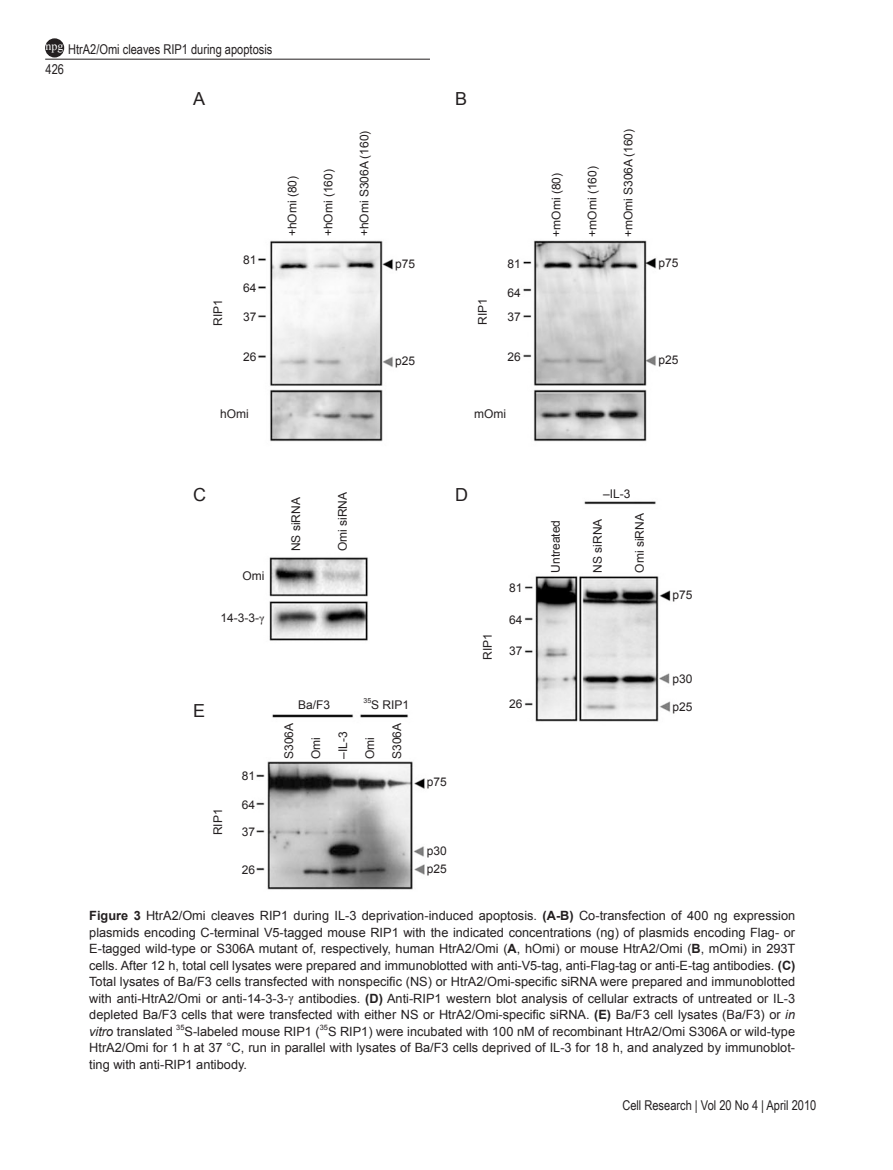
<style>
.page{position:relative;width:893px;height:1170px;background:#fff}
.page>*{position:absolute;margin:0;border:0;box-sizing:border-box;transform-origin:0 0}
.t1{font:18px "Arial";color:#231f20}
.t2{font:13.5px "Arial Narrow";color:#231f20}
.t3{font:12.75px/16.5px "Arial";color:#231f20;text-align:justify}
.t4{font:12.75px "Arial MT2";color:#231f20}
.t5{font:12px/24px "Arial";color:#231f20}
.t6{font:12px "Times New Roman PSMT2";color:#fff}
.t7{font:7.5px "Arial";color:#231f20}
.t8{font:7.05px "Arial";color:#231f20}
.s1{font-family:"Times New Roman"}
.s2{font-weight:700}
.s3{font-family:"Arial";font-weight:700}
.s4{font-family:"Arial"}
.s5{font-family:"Arial";font-style:italic}
.s6{font-style:italic}
</style>
<div class="page">
<hr style="left:45px;top:59px;width:385px;height:1px;background:#231f20">
<div style="left:46px;top:39px;width:17px;height:18px;background:#231f20;border-radius:50%"></div>
<div style="left:45px;top:38px;width:19px;height:19px;border:2px solid #231f20;border-radius:50%"></div>
<img style="left:256px;top:240px;width:415px;height:650px">
<p class="t2" style="left:68px;top:39px;width:206px">HtrA2/Omi cleaves RIP1 during apoptosis</p>
<p class="t6" style="left:46px;top:38px;width:19px">npg</p>
<p class="t2" style="left:46px;top:59px;width:20px">426</p>
<h1 class="t1" style="left:193px;top:87px;width:14px">A</h1>
<p class="t5" style="left:206px;top:326px;width:28px;rotate:-90deg">RIP1</p>
<p class="t5" style="left:243px;top:248px;width:15px">81</p>
<p class="t5" style="left:243px;top:276px;width:15px">64</p>
<p class="t5" style="left:243px;top:305px;width:15px">37</p>
<p class="t5" style="left:243px;top:345px;width:15px">26</p>
<p class="t5" style="left:280px;top:236px;width:62px;rotate:-90deg">+hOmi (80)</p>
<p class="t5" style="left:316px;top:236px;width:69px;rotate:-90deg">+hOmi (160)</p>
<p class="t5" style="left:352px;top:236px;width:107px;rotate:-90deg">+hOmi S306A (160)</p>
<p class="t5" style="left:395px;top:252px;width:22px">p75</p>
<p class="t5" style="left:395px;top:349px;width:22px">p25</p>
<h1 class="t1" style="left:455px;top:87px;width:14px">B</h1>
<p class="t5" style="left:471px;top:325px;width:28px;rotate:-90deg">RIP1</p>
<p class="t5" style="left:508px;top:252px;width:15px">81</p>
<p class="t5" style="left:508px;top:280px;width:15px">64<br>37</p>
<p class="t5" style="left:508px;top:345px;width:15px">26</p>
<p class="t5" style="left:220px;top:402px;width:30px">hOmi</p>
<p class="t5" style="left:474px;top:402px;width:33px">mOmi</p>
<p class="t5" style="left:544px;top:236px;width:65px;rotate:-90deg">+mOmi (80)</p>
<p class="t5" style="left:580px;top:236px;width:72px;rotate:-90deg">+mOmi (160)</p>
<p class="t5" style="left:616px;top:236px;width:109px;rotate:-90deg">+mOmi S306A (160)</p>
<p class="t5" style="left:658px;top:250px;width:22px">p75</p>
<p class="t5" style="left:658px;top:347px;width:22px">p25</p>
<h1 class="t1" style="left:193px;top:483px;width:14px">C</h1>
<p class="t5" style="left:243px;top:564px;width:23px">Omi</p>
<p class="t5" style="left:221px;top:606px;width:45px">14-3-3-<span class="s1">γ</span></p>
<p class="t5" style="left:284px;top:551px;width:56px;rotate:-90deg">NS siRNA</p>
<p class="t5" style="left:331px;top:551px;width:61px;rotate:-90deg">Omi siRNA</p>
<h1 class="t1" style="left:193px;top:699px;width:14px">E</h1>
<p class="t5" style="left:206px;top:835px;width:28px;rotate:-90deg">RIP1</p>
<p class="t5" style="left:242px;top:764px;width:15px">81</p>
<p class="t5" style="left:242px;top:792px;width:15px">64</p>
<p class="t5" style="left:242px;top:819px;width:15px">37</p>
<p class="t5" style="left:242px;top:857px;width:15px">26</p>
<p class="t5" style="left:298px;top:692px;width:34px">Ba/F3</p>
<p class="t8" style="left:363px;top:696px;width:9px">35</p>
<p class="t5" style="left:371px;top:692px;width:40px">S RIP1</p>
<p class="t5" style="left:277px;top:759px;width:38px;rotate:-90deg">S306A</p>
<p class="t5" style="left:304px;top:759px;width:23px;rotate:-90deg">Omi</p>
<p class="t5" style="left:331px;top:759px;width:29px;rotate:-90deg">–IL-3</p>
<p class="t5" style="left:358px;top:759px;width:23px;rotate:-90deg">Omi</p>
<p class="t5" style="left:385px;top:759px;width:38px;rotate:-90deg">S306A</p>
<h1 class="t1" style="left:455px;top:483px;width:14px">D</h1>
<p class="t5" style="left:427px;top:769px;width:22px">p75</p>
<p class="t5" style="left:427px;top:841px;width:22px;line-height:18px">p30 p25</p>
<p class="t5" style="left:476px;top:659px;width:28px;rotate:-90deg">RIP1</p>
<p class="t5" style="left:509px;top:576px;width:15px">81</p>
<p class="t5" style="left:509px;top:607px;width:15px">64</p>
<p class="t5" style="left:509px;top:639px;width:15px">37</p>
<p class="t5" style="left:509px;top:692px;width:15px">26</p>
<p class="t5" style="left:603px;top:481px;width:29px">–IL-3</p>
<p class="t5" style="left:544px;top:572px;width:54px;rotate:-90deg">Untreated</p>
<p class="t5" style="left:586px;top:572px;width:56px;rotate:-90deg">NS siRNA</p>
<p class="t5" style="left:628px;top:572px;width:61px;rotate:-90deg">Omi siRNA</p>
<p class="t5" style="left:672px;top:582px;width:22px">p75</p>
<p class="t5" style="left:672px;top:666px;width:22px">p30</p>
<p class="t5" style="left:672px;top:695px;width:22px">p25</p>
<p class="t3" style="left:89px;top:907px;width:708px"><span class="s2">Figure 3</span> HtrA2/Omi cleaves RIP1 during IL-3 deprivation-induced apoptosis. <span class="s2">(A-B)</span> Co-transfection of 400 ng expression plasmids encoding C-terminal V5-tagged mouse RIP1 with the indicated concentrations (ng) of plasmids encoding Flag- or E-tagged wild-type or S306A mutant of, respectively, human HtrA2/Omi (<span class="s2">A</span>, hOmi) or mouse HtrA2/Omi (<span class="s2">B</span>, mOmi) in 293T cells. After 12 h, total cell lysates were prepared and immunoblotted with anti-V5-tag, anti-Flag-tag or anti-E-tag antibodies. <span class="s2">(C)</span></p>
<p class="t4" style="left:89px;top:973px;width:707px">Total lysates of Ba/F3 cells transfected with nonspecific (NS) or HtrA2/Omi-specific siRNA were prepared and immunoblotted</p>
<p class="t3" style="left:89px;top:990px;width:707px">with anti-HtrA2/Omi or anti-14-3-3-<span class="s1">γ</span> antibodies. <span class="s2">(D)</span> Anti-RIP1 western blot analysis of cellular extracts of untreated or IL-3</p>
<p class="t4" style="left:89px;top:1006px;width:707px">depleted Ba/F3 cells that were transfected with either NS or HtrA2/Omi-specific siRNA. <span class="s3">(E)</span> <span class="s4">Ba/F3 cell lysates (Ba/F3) or</span> <span class="s5">in</span></p>
<p class="t3" style="left:89px;top:1023px;width:85px"><span class="s6">vitro</span> translated</p>
<p class="t7" style="left:176px;top:1022px;width:10px">35</p>
<p class="t3" style="left:185px;top:1023px;width:137px">S-labeled mouse RIP1 (</p>
<p class="t7" style="left:320px;top:1022px;width:10px">35</p>
<p class="t3" style="left:89px;top:1023px;width:707px;text-indent:239px">S RIP1) were incubated with 100 nM of recombinant HtrA2/Omi S306A or wild-type HtrA2/Omi for 1 h at 37 °C, run in parallel with lysates of Ba/F3 cells deprived of IL-3 for 18 h, and analyzed by immunoblot&shy;ting with anti-RIP1 antibody.</p>
<p class="t2" style="left:622px;top:1094px;width:196px">Cell Research | Vol 20 No 4 | April 2010</p>
</div>
